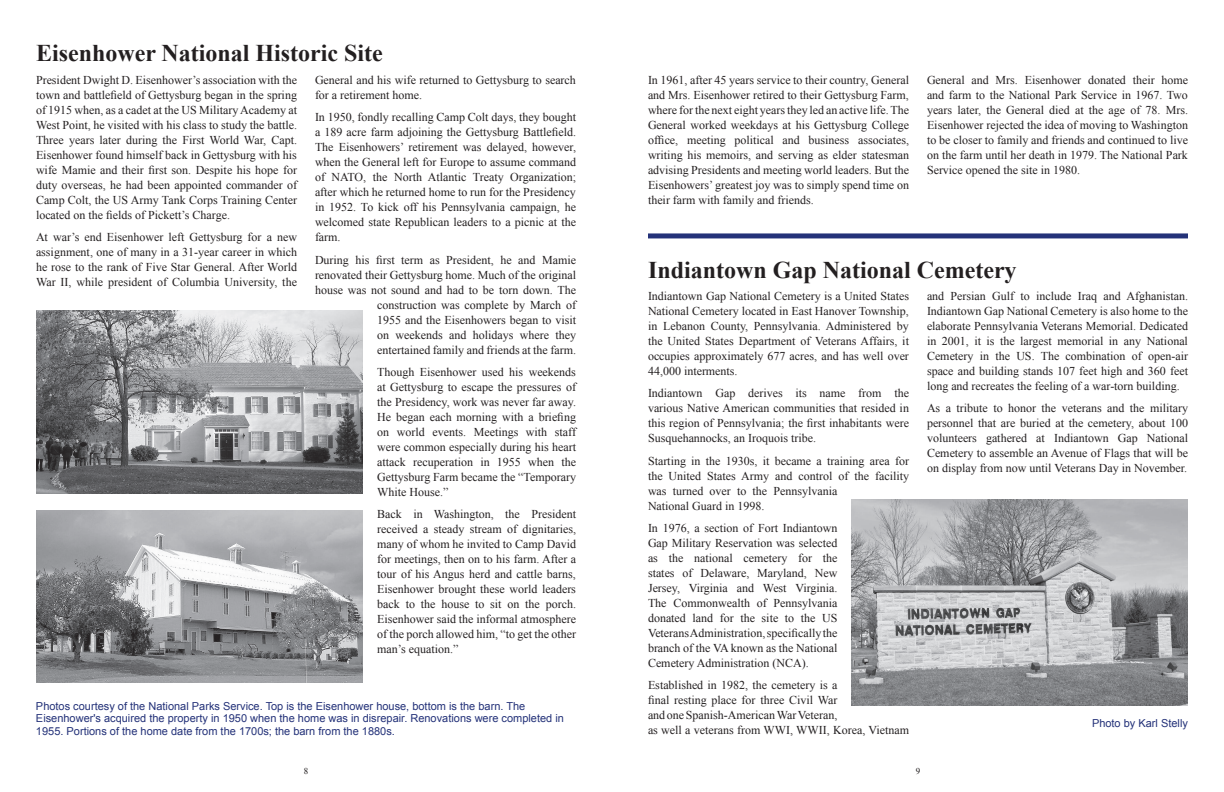
<style>
.page{position:relative;width:1224px;height:792px;background:#fff}
.page>*{position:absolute;margin:0;border:0;box-sizing:border-box;transform-origin:0 0}
.t1{font:700 24px "Times New Roman";color:#231f20}
.t2{font:12px/15px "Times New Roman";color:#231f20;text-align:justify}
.t3{font:11px/12.7px "Arial";color:#243279}
.t4{font:9px "Times New Roman";color:#231f20}
</style>
<div class="page">
<img style="left:36px;top:311px;width:327px;height:183px">
<img style="left:36px;top:510px;width:327px;height:173px">
<img style="left:852px;top:500px;width:336px;height:205px">
<div style="left:648px;top:233px;width:540px;height:5px;background:#243279"></div>
<h1 class="t1" style="left:36px;top:37px;width:348px">Eisenhower National Historic Site</h1>
<p class="t2" style="left:36px;top:73px;width:263px">President Dwight D. Eisenhower’s association with the town and battlefield of Gettysburg began in the spring of 1915 when, as a cadet at the US Military Academy at West Point, he visited with his class to study the battle.<br>Three years later during the First World War, Capt.<br>Eisenhower found himself back in Gettysburg with his wife Mamie and their first son. Despite his hope for duty overseas, he had been appointed commander of Camp Colt, the US Army Tank Corps Training Center located on the fields of Pickett’s Charge.</p>
<p class="t2" style="left:36px;top:230px;width:263px">At war’s end Eisenhower left Gettysburg for a new assignment, one of many in a 31-year career in which he rose to the rank of Five Star General. After World War II, while president of Columbia University, the</p>
<p class="t2" style="left:315px;top:73px;width:262px">General and his wife returned to Gettysburg to search for a retirement home.</p>
<p class="t2" style="left:315px;top:110px;width:263px">In 1950, fondly recalling Camp Colt days, they bought a 189 acre farm adjoining the Gettysburg Battlefield.<br>The Eisenhowers’ retirement was delayed, however, when the General left for Europe to assume command of NATO, the North Atlantic Treaty Organization; after which he returned home to run for the Presidency in 1952. To kick off his Pennsylvania campaign, he welcomed state Republican leaders to a picnic at the farm.</p>
<p class="t2" style="left:315px;top:252px;width:263px;text-align:right">During his first term as President, he and Mamie renovated their Gettysburg home. Much of the original house was not sound and had to be torn down. The construction was complete by March of<br>1955 and the Eisenhowers began to visit<br>on weekends and holidays where they<br>entertained family and friends at the farm.</p>
<p class="t2" style="left:377px;top:364px;width:200px">Though Eisenhower used his weekends at Gettysburg to escape the pressures of the Presidency, work was never far away.<br>He began each morning with a briefing on world events. Meetings with staff were common especially during his heart attack recuperation in 1955 when the Gettysburg Farm became the “Temporary White House.”</p>
<p class="t2" style="left:377px;top:506px;width:200px">Back in Washington, the President received a steady stream of dignitaries, many of whom he invited to Camp David for meetings, then on to his farm. After a tour of his Angus herd and cattle barns, Eisenhower brought these world leaders back to the house to sit on the porch.<br>Eisenhower said the informal atmosphere of the porch allowed him, “to get the other man’s equation.”</p>
<p class="t3" style="left:36px;top:700px;width:529px">Photos courtesy of the National Parks Service. Top is the Eisenhower house, bottom is the barn. The<br>Eisenhower's acquired the property in 1950 when the home was in disrepair. Renovations were completed in<br>1955. Portions of the home date from the 1700s; the barn from the 1880s.</p>
<p class="t2" style="left:648px;top:73px;width:263px">In 1961, after 45 years service to their country, General and Mrs. Eisenhower retired to their Gettysburg Farm, where for the next eight years they led an active life. The General worked weekdays at his Gettysburg College office, meeting political and business associates, writing his memoirs, and serving as elder statesman advising Presidents and meeting world leaders. But the Eisenhowers’ greatest joy was to simply spend time on their farm with family and friends.</p>
<p class="t2" style="left:927px;top:73px;width:263px">General and Mrs. Eisenhower donated their home and farm to the National Park Service in 1967. Two years later, the General died at the age of 78. Mrs.<br>Eisenhower rejected the idea of moving to Washington to be closer to family and friends and continued to live on the farm until her death in 1979. The National Park Service opened the site in 1980.</p>
<h1 class="t1" style="left:648px;top:253px;width:370px">Indiantown Gap National Cemetery</h1>
<p class="t2" style="left:648px;top:289px;width:263px">Indiantown Gap National Cemetery is a United States National Cemetery located in East Hanover Township, in Lebanon County, Pennsylvania. Administered by the United States Department of Veterans Affairs, it occupies approximately 677 acres, and has well over 44,000 interments.</p>
<p class="t2" style="left:648px;top:386px;width:263px">Indiantown Gap derives its name from the various Native American communities that resided in this region of Pennsylvania; the first inhabitants were Susquehannocks, an Iroquois tribe.</p>
<p class="t2" style="left:648px;top:453px;width:263px;text-align:left">Starting in the 1930s, it became a training area for the United States Army and control of the facility was turned over to the Pennsylvania<br>National Guard in 1998.</p>
<p class="t2" style="left:648px;top:520px;width:191px">In 1976, a section of Fort Indiantown Gap Military Reservation was selected as the national cemetery for the states of Delaware, Maryland, New Jersey, Virginia and West Virginia.<br>The Commonwealth of Pennsylvania donated land for the site to the US Veterans Administration, specifically the branch of the VA known as the National Cemetery Administration (NCA).</p>
<p class="t2" style="left:648px;top:677px;width:263px;text-align:left">Established in 1982, the cemetery is a<br>final resting place for three Civil War<br>and one Spanish-American War Veteran,<br>as well a veterans from WWI, WWII, Korea, Vietnam</p>
<p class="t2" style="left:927px;top:289px;width:263px">and Persian Gulf to include Iraq and Afghanistan.<br>Indiantown Gap National Cemetery is also home to the elaborate Pennsylvania Veterans Memorial. Dedicated in 2001, it is the largest memorial in any National Cemetery in the US. The combination of open-air space and building stands 107 feet high and 360 feet long and recreates the feeling of a war-torn building.</p>
<p class="t2" style="left:927px;top:401px;width:263px">As a tribute to honor the veterans and the military personnel that are buried at the cemetery, about 100 volunteers gathered at Indiantown Gap National Cemetery to assemble an Avenue of Flags that will be on display from now until Veterans Day in November.</p>
<p class="t3" style="left:1092px;top:717px;width:97px">Photo by Karl Stelly</p>
<p class="t4" style="left:304px;top:765px;width:6px">8</p>
<p class="t4" style="left:916px;top:765px;width:6px">9</p>
</div>
